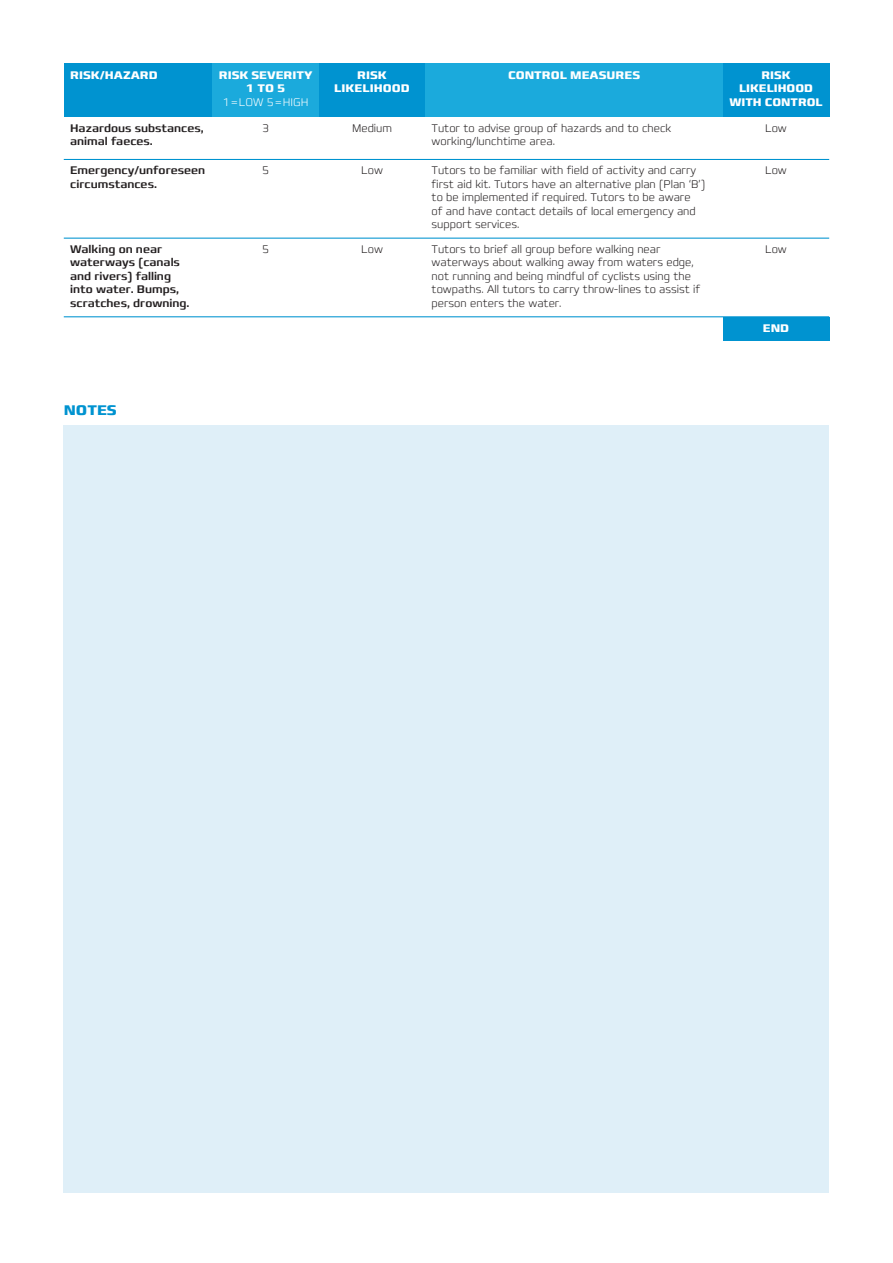
<style>
.page{position:relative;width:893px;height:1263px;background:#fff}
.page>*{position:absolute;margin:0;border:0;box-sizing:border-box;transform-origin:0 0}
.t1{font:700 14.25px "Francker Std";color:#0093d0}
.Tabletext{font:200 11.25px/13.5px "Francker Std";color:#231f20}
.Tabletitle{font:500 11.25px/13.5px "Francker Std";color:#231f20}
.Tablehead{font:700 11.25px/13.5px "Francker Std";color:#fff;text-align:center}
.Tablehead-2{font:200 11.25px "Francker Std";color:#fff}
</style>
<div class="page">
<div style="left:64px;top:64px;width:149px;height:53px;background:#0093d0"></div>
<div style="left:213px;top:64px;width:106px;height:53px;background:#1baadc"></div>
<div style="left:319px;top:64px;width:106px;height:53px;background:#0093d0"></div>
<div style="left:425px;top:64px;width:298px;height:53px;background:#1baadc"></div>
<div style="left:723px;top:64px;width:106px;height:53px;background:#0093d0"></div>
<div style="left:723px;top:317px;width:106px;height:23px;background:#0093d0"></div>
<div style="left:64px;top:425px;width:765px;height:768px;background:#dfeff8"></div>
<hr style="left:64px;top:159px;width:765px;height:1px;background:#0093d0">
<hr style="left:64px;top:238px;width:765px;height:1px;background:#0093d0">
<hr style="left:64px;top:316px;width:765px;height:1px;background:#0093d0">
<p class="Tablehead" style="left:70px;top:68px;width:89px">RISK/HAZARD</p>
<p class="Tabletitle" style="left:70px;top:121px;width:135px">Hazardous substances, animal faeces.</p>
<p class="Tabletitle" style="left:70px;top:164px;width:137px">Emergency/unforeseen circumstances.</p>
<p class="Tablehead" style="left:219px;top:68px;width:95px">RISK SEVERITY<br>1 TO 5</p>
<p class="Tablehead-2" style="left:223px;top:95px;width:87px">1=LOW 5=HIGH</p>
<p class="Tabletext" style="left:262px;top:121px;width:9px">3</p>
<p class="Tabletext" style="left:262px;top:164px;width:9px">5</p>
<p class="Tablehead" style="left:334px;top:68px;width:77px">RISK<br>LIKELIHOOD</p>
<p class="Tabletext" style="left:352px;top:121px;width:42px">Medium</p>
<p class="Tabletext" style="left:361px;top:164px;width:23px">Low</p>
<p class="Tabletitle" style="left:70px;top:242px;width:121px">Walking on near waterways (canals and rivers) falling into water. Bumps, scratches, drowning.</p>
<p class="Tabletext" style="left:262px;top:242px;width:9px">5</p>
<p class="Tabletext" style="left:361px;top:242px;width:23px">Low</p>
<p class="Tablehead" style="left:508px;top:68px;width:134px">CONTROL MEASURES</p>
<p class="Tabletext" style="left:432px;top:121px;width:241px">Tutor to advise group of hazards and to check working/lunchtime area.</p>
<p class="Tabletext" style="left:432px;top:164px;width:275px">Tutors to be familiar with field of activity and carry first aid kit. Tutors have an alternative plan (Plan ‘B’) to be implemented if required. Tutors to be aware<br>of and have contact details of local emergency and support services.</p>
<p class="Tabletext" style="left:432px;top:242px;width:270px">Tutors to brief all group before walking near waterways about walking away from waters edge, not running and being mindful of cyclists using the towpaths. All tutors to carry throw-lines to assist if person enters the water.</p>
<p class="Tablehead" style="left:729px;top:68px;width:95px">RISK<br>LIKELIHOOD<br>WITH CONTROL</p>
<p class="Tabletext" style="left:765px;top:121px;width:23px">Low</p>
<p class="Tabletext" style="left:765px;top:164px;width:23px">Low</p>
<p class="Tabletext" style="left:765px;top:242px;width:23px">Low</p>
<p class="Tablehead" style="left:763px;top:321px;width:28px">END</p>
<p class="t1" style="left:64px;top:401px;width:55px">NOTES</p>
</div>
